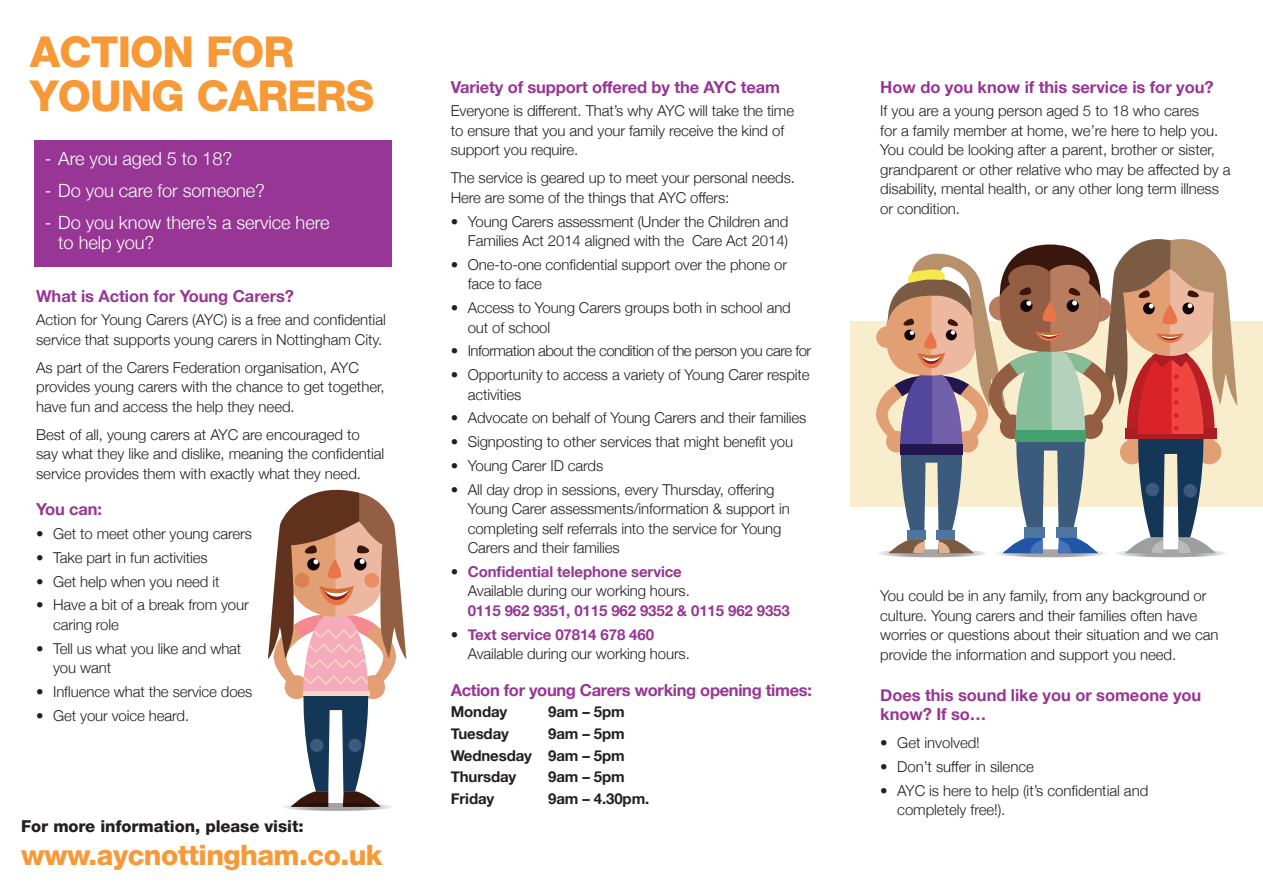
<style>
.page{position:relative;width:1263px;height:893px;background:#fff}
.page>*{position:absolute;margin:0;border:0;box-sizing:border-box;transform-origin:0 0}
.t1{font:800 42.75px/44.7px "Helvetica Neue LT";letter-spacing:-.02em;color:#f79937}
.t2{font:800 28.2px "Helvetica Neue LT";letter-spacing:-.02em;color:#f79937}
.t3{font:300 18.3px/20.5px "Helvetica Neue";letter-spacing:-.005em;color:#fff}
.t4{font:700 16.5px/19.5px "Helvetica Neue";letter-spacing:-.005em;color:#973694}
.t5{font:800 16.5px "Helvetica Neue LT";letter-spacing:-.005em;color:#231f20}
.t6{font:300 15px/19.5px "Helvetica Neue";letter-spacing:-.01em;color:#231f20}
.t7{font:700 15px/19.5px "Helvetica Neue";letter-spacing:-.01em;color:#973694}
.t8{font:700 15px "Helvetica Neue";letter-spacing:-.01em;color:#231f20}
.t9{font:300 15px "Helvetica Neue";letter-spacing:-.035em;color:#231f20}
.s1{font-weight:300;color:#231f20}
.s2{font-weight:700;color:#973694}
</style>
<div class="page">
<div style="left:850px;top:321px;width:413px;height:185px;background:#f8edcd"></div>
<div style="left:34px;top:140px;width:357px;height:126px;background:#973694"></div>
<svg style="left:267px;top:489px;width:140px;height:316px"></svg>
<svg style="left:281px;top:803px;width:112px;height:8px"></svg>
<svg style="left:875px;top:549px;width:113px;height:8px"></svg>
<svg style="left:994px;top:549px;width:113px;height:8px"></svg>
<svg style="left:1114px;top:549px;width:113px;height:8px"></svg>
<svg style="left:875px;top:239px;width:363px;height:314px"></svg>
<p class="t1" style="left:30px;top:29px;width:346px">ACTION FOR<br>YOUNG CARERS</p>
<p class="t3" style="left:45px;top:147px;width:189px">- Are you aged 5 to 18?</p>
<p class="t3" style="left:45px;top:179px;width:222px">- Do you care for someone?</p>
<p class="t3" style="left:58px;top:210px;width:273px;text-indent:-13px">- Do you know there’s a service here to help you?</p>
<p class="t4" style="left:36px;top:286px;width:259px">What is Action for Young Carers?</p>
<p class="t6" style="left:36px;top:309px;width:351px">Action for Young Carers (AYC) is a free and confidential service that supports young carers in Nottingham City.</p>
<p class="t6" style="left:36px;top:357px;width:350px">As part of the Carers Federation organisation, AYC provides young carers with the chance to get together, have fun and access the help they need.</p>
<p class="t6" style="left:36px;top:424px;width:350px">Best of all, young carers at AYC are encouraged to say what they like and dislike, meaning the confidential service provides them with exactly what they need.</p>
<p class="t4" style="left:36px;top:500px;width:68px">You can:</p>
<p class="t6" style="left:36px;top:523px;width:217px">• Get to meet other young carers</p>
<p class="t6" style="left:36px;top:547px;width:173px">• Take part in fun activities</p>
<p class="t6" style="left:36px;top:570px;width:185px">• Get help when you need it</p>
<p class="t6" style="left:53px;top:594px;width:197px;text-indent:-17px">• Have a bit of a break from your caring role</p>
<p class="t6" style="left:53px;top:637px;width:190px;text-indent:-17px">• Tell us what you like and what you want</p>
<p class="t6" style="left:36px;top:681px;width:218px">• Influence what the service does</p>
<p class="t6" style="left:36px;top:704px;width:155px">• Get your voice heard.</p>
<p class="t5" style="left:21px;top:816px;width:284px">For more information, please visit:</p>
<p class="t2" style="left:21px;top:838px;width:363px">www.aycnottingham.co.uk</p>
<p class="t4" style="left:451px;top:77px;width:331px">Variety of support offered by the AYC team</p>
<p class="t6" style="left:451px;top:100px;width:345px">Everyone is different. That’s why AYC will take the time to ensure that you and your family receive the kind of support you require.</p>
<p class="t6" style="left:451px;top:167px;width:346px">The service is geared up to meet your personal needs.<br>Here are some of the things that AYC offers:</p>
<p class="t6" style="left:451px;top:210px;width:339px;text-align:right">• Young Carers assessment (Under the Children and<br>Families Act 2014 aligned with the Care Act 2014)</p>
<p class="t6" style="left:468px;top:254px;width:321px;text-indent:-17px">• One-to-one confidential support over the phone or face to face</p>
<p class="t6" style="left:468px;top:297px;width:325px;text-indent:-17px">• Access to Young Carers groups both in school and out of school</p>
<p class="t9" style="left:451px;top:339px;width:362px">• Information about the condition of the person you care for</p>
<p class="t6" style="left:468px;top:364px;width:343px;text-indent:-17px">• Opportunity to access a variety of Young Carer respite activities</p>
<p class="t6" style="left:451px;top:407px;width:357px">• Advocate on behalf of Young Carers and their families</p>
<p class="t6" style="left:451px;top:431px;width:344px">• Signposting to other services that might benefit you</p>
<p class="t6" style="left:451px;top:455px;width:154px">• Young Carer ID cards</p>
<p class="t6" style="left:468px;top:478px;width:324px;text-indent:-17px">• All day drop in sessions, every Thursday, offering Young Carer assessments/information &amp; support in completing self referrals into the service for Young Carers and their families</p>
<p class="t7" style="left:468px;top:562px;width:324px;text-indent:-17px"><span class="s1">•</span> Confidential telephone service<br><span class="s1">Available during our working hours.<br></span>0115 962 9351, 0115 962 9352 &amp; 0115 962 9353</p>
<p class="t6" style="left:468px;top:623px;width:224px;text-indent:-17px">• <span class="s2">Text service 07814 678 460<br></span>Available during our working hours.</p>
<p class="t4" style="left:451px;top:680px;width:363px">Action for young Carers working opening times:</p>
<p class="t8" style="left:451px;top:700px;width:58px">Monday</p>
<p class="t8" style="left:548px;top:700px;width:78px">9am – 5pm</p>
<p class="t8" style="left:451px;top:722px;width:60px">Tuesday</p>
<p class="t8" style="left:548px;top:722px;width:78px">9am – 5pm</p>
<p class="t8" style="left:451px;top:743px;width:176px">Wednesday 9am – 5pm</p>
<p class="t8" style="left:451px;top:765px;width:67px">Thursday</p>
<p class="t8" style="left:548px;top:765px;width:78px">9am – 5pm</p>
<p class="t8" style="left:451px;top:787px;width:45px">Friday</p>
<p class="t8" style="left:548px;top:787px;width:103px">9am – 4.30pm.</p>
<p class="t4" style="left:880px;top:77px;width:335px">How do you know if this service is for you?</p>
<p class="t6" style="left:880px;top:100px;width:352px">If you are a young person aged 5 to 18 who cares<br>for a family member at home, we’re here to help you.<br>You could be looking after a parent, brother or sister, grandparent or other relative who may be affected by a disability, mental health, or any other long term illness or condition.</p>
<p class="t6" style="left:880px;top:585px;width:340px">You could be in any family, from any background or culture. Young carers and their families often have worries or questions about their situation and we can provide the information and support you need.</p>
<p class="t4" style="left:880px;top:685px;width:323px">Does this sound like you or someone you know? If so…</p>
<p class="t6" style="left:880px;top:732px;width:101px">• Get involved!</p>
<p class="t6" style="left:880px;top:756px;width:155px">• Don’t suffer in silence</p>
<p class="t6" style="left:897px;top:779px;width:252px;text-indent:-17px">• AYC is here to help (it’s confidential and completely free!).</p>
</div>
